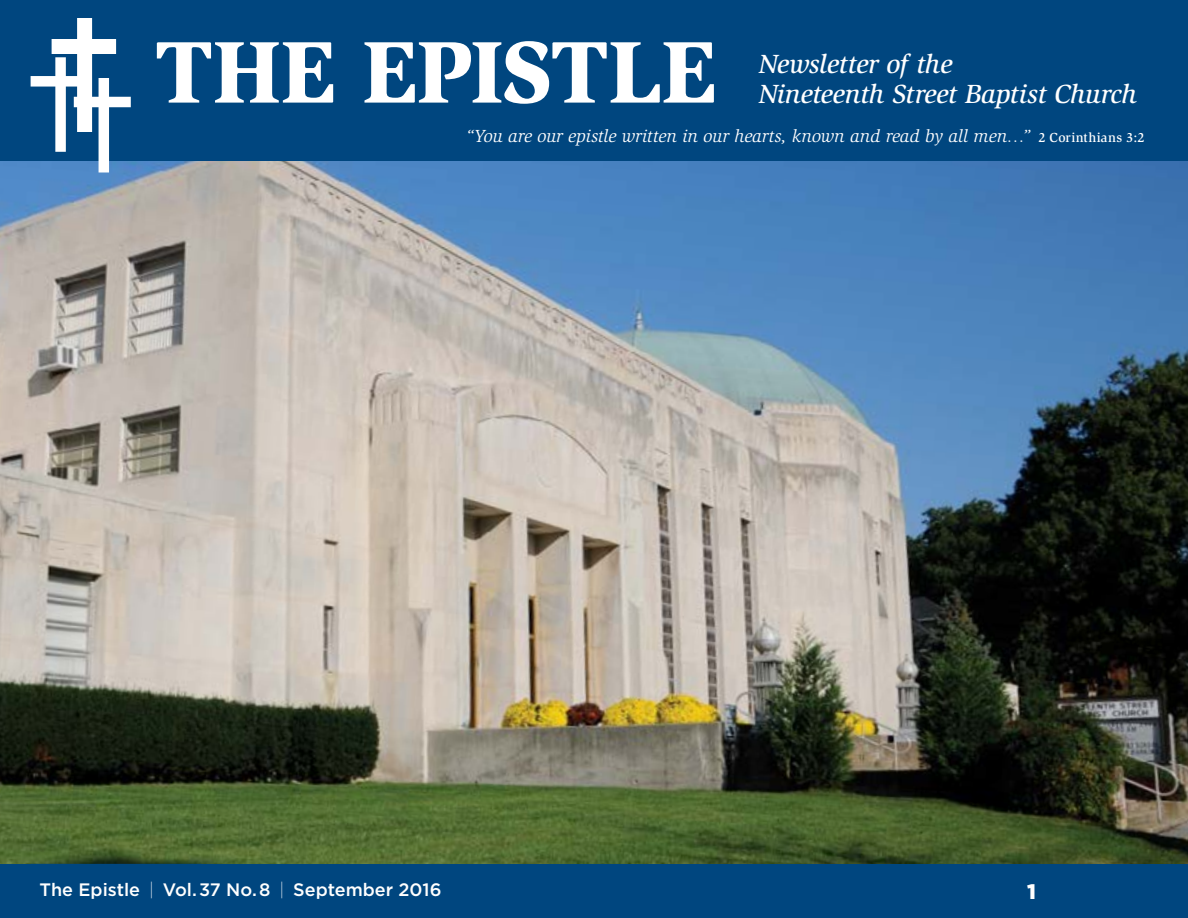
<style>
.page{position:relative;width:1188px;height:918px;background:#fff}
.page>*{position:absolute;margin:0;border:0;box-sizing:border-box;transform-origin:0 0}
.t1{font:900 90px "Slimbach";letter-spacing:-.005em;color:#fff}
.t2{font:italic 500 27px/30px "Slimbach";letter-spacing:-.015em;color:#fff}
.t3{font:900 21px "Gotham";color:#fff}
.t4{font:italic 18px "Slimbach";letter-spacing:-.005em;color:#fff}
.t5{font:500 18px "Gotham";color:#fff}
.s1{font-weight:500;font-style:normal;font-size:13.5px}
.s2{font-weight:200}
</style>
<div class="page">
<img style="left:0;top:160px;width:1188px;height:704px">
<div style="left:0;top:864px;width:1188px;height:54px;background:#00467f"></div>
<div style="left:0;top:0;width:1188px;height:160px;background:#00467f"></div>
<div style="left:77px;top:18px;width:15px;height:114px;background:#fff"></div>
<div style="left:52px;top:39px;width:64px;height:15px;background:#fff"></div>
<div style="left:55px;top:57px;width:11px;height:95px;background:#fff"></div>
<div style="left:31px;top:76px;width:57px;height:11px;background:#fff"></div>
<div style="left:99px;top:78px;width:10px;height:94px;background:#fff"></div>
<div style="left:74px;top:97px;width:57px;height:10px;background:#fff"></div>
<h1 class="t1" style="left:155px;top:16px;width:563px">THE EPISTLE</h1>
<h2 class="t2" style="left:759px;top:49px;width:380px">Newsletter of the<br>Nineteenth Street Baptist Church</h2>
<p class="t4" style="left:466px;top:126px;width:680px">“You are our epistle written in our hearts, known and read by all men…” <span class="s1">2 Corinthians 3:2</span></p>
<p class="t5" style="left:40px;top:879px;width:403px">The Epistle <span class="s2">|</span> Vol.37 No.8 <span class="s2">|</span> September 2016</p>
<p class="t3" style="left:1027px;top:880px;width:10px">1</p>
</div>
